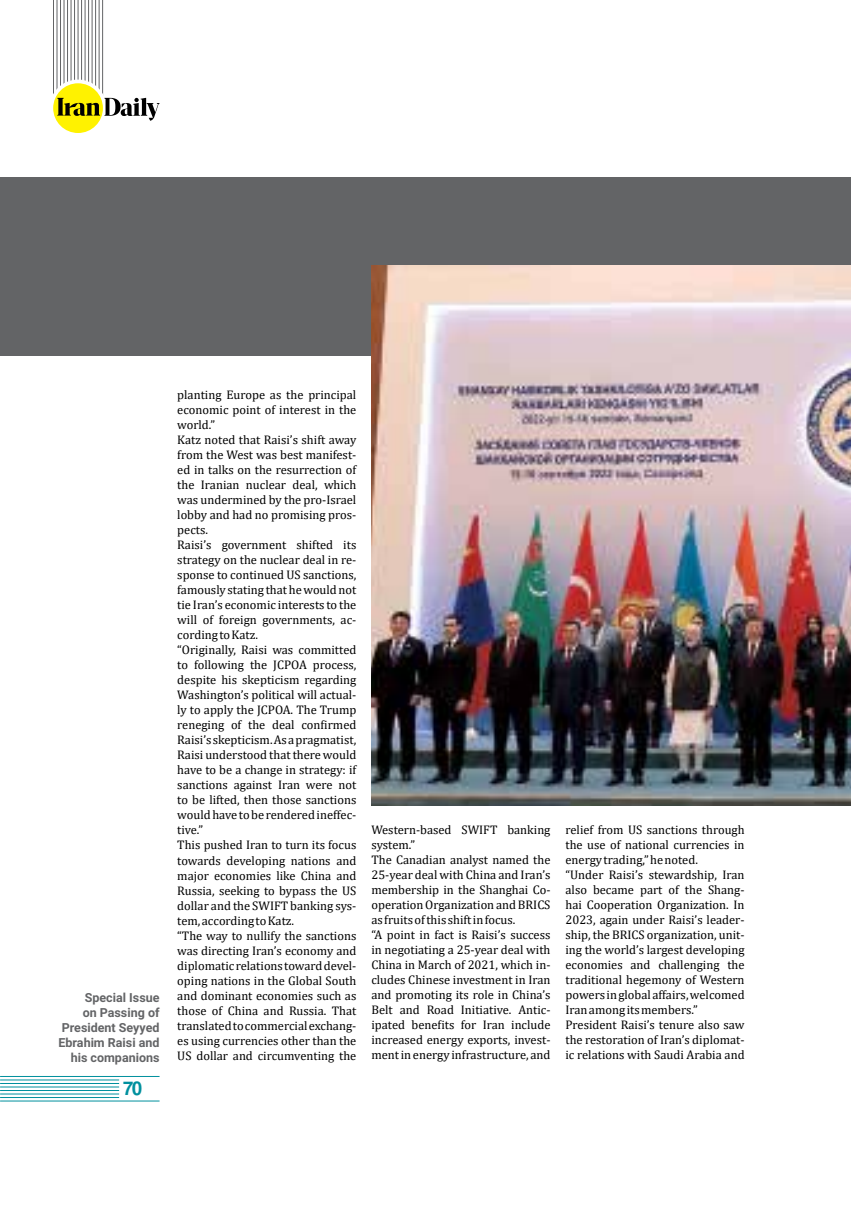
<style>
.page{position:relative;width:851px;height:1205px;background:#fff}
.page>*{position:absolute;margin:0;border:0;box-sizing:border-box;transform-origin:0 0}
.t1{font:20px "Coolvetica Rg";color:#00909e}
.t2{font:12.5px/15px "Cambria";color:#000}
.t3{font:700 12.5px/15px "Roboto";color:#636466;text-align:right}
</style>
<div class="page">
<div style="left:0;top:177px;width:850px;height:179px;background:#636466"></div>
<img style="left:371px;top:266px;width:479px;height:539px">
<hr style="left:53px;top:0;width:1px;height:99px;background:#636466">
<hr style="left:57px;top:0;width:1px;height:99px;background:#636466">
<hr style="left:60px;top:0;width:1px;height:99px;background:#636466">
<hr style="left:64px;top:0;width:1px;height:99px;background:#636466">
<hr style="left:67px;top:0;width:1px;height:99px;background:#636466">
<hr style="left:71px;top:0;width:1px;height:99px;background:#636466">
<hr style="left:74px;top:0;width:1px;height:99px;background:#636466">
<hr style="left:78px;top:0;width:1px;height:99px;background:#636466">
<hr style="left:81px;top:0;width:1px;height:99px;background:#636466">
<hr style="left:85px;top:0;width:1px;height:99px;background:#636466">
<hr style="left:88px;top:0;width:1px;height:99px;background:#636466">
<hr style="left:92px;top:0;width:1px;height:99px;background:#636466">
<hr style="left:95px;top:0;width:1px;height:99px;background:#636466">
<hr style="left:99px;top:0;width:1px;height:99px;background:#636466">
<hr style="left:102px;top:0;width:1px;height:99px;background:#636466">
<div style="left:49px;top:80px;width:58px;height:57px;background:#fff;border-radius:50%"></div>
<div style="left:53px;top:83px;width:50px;height:50px;background:#fff200;border-radius:50%"></div>
<svg style="left:57px;top:98px;width:102px;height:23px"></svg>
<hr style="left:0;top:1100px;width:159px;height:1px;background:#00909e">
<hr style="left:0;top:1097px;width:119px;height:1px;background:#00909e">
<hr style="left:0;top:1093px;width:119px;height:1px;background:#00909e">
<hr style="left:0;top:1090px;width:119px;height:1px;background:#00909e">
<hr style="left:0;top:1086px;width:119px;height:1px;background:#00909e">
<hr style="left:0;top:1083px;width:119px;height:1px;background:#00909e">
<hr style="left:0;top:1079px;width:119px;height:1px;background:#00909e">
<hr style="left:0;top:1076px;width:159px;height:1px;background:#00909e">
<p class="t3" style="left:58px;top:989px;width:102px">Special Issue<br>on Passing of<br>President Seyyed<br>Ebrahim Raisi and his companions</p>
<h1 class="t1" style="left:123px;top:1077px;width:20px">70</h1>
<p class="t2" style="left:177px;top:387px;width:180px">planting Europe as the principal economic point of interest in the world.”<br>Katz noted that Raisi’s shift away from the West was best manifest&shy;ed in talks on the resurrection of the Iranian nuclear deal, which was undermined by the pro-Israel lobby and had no promising pros&shy;pects.<br>Raisi’s government shifted its strategy on the nuclear deal in re&shy;sponse to continued US sanctions, famously stating that he would not tie Iran’s economic interests to the will of foreign governments, ac&shy;cording to Katz.<br>“Originally, Raisi was committed to following the JCPOA process, despite his skepticism regarding<br>Washington’s political will actual&shy;ly to apply the JCPOA. The Trump reneging of the deal confirmed<br>Raisi’s skepticism. As a pragmatist,<br>Raisi understood that there would have to be a change in strategy: if sanctions against Iran were not to be lifted, then those sanctions would have to be rendered ineffec&shy;tive.”<br>This pushed Iran to turn its focus towards developing nations and major economies like China and<br>Russia, seeking to bypass the US dollar and the SWIFT banking sys&shy;tem, according to Katz.<br>“The way to nullify the sanctions was directing Iran’s economy and diplomatic relations toward devel&shy;oping nations in the Global South and dominant economies such as those of China and Russia. That translated to commercial exchang&shy;es using currencies other than the<br>US dollar and circumventing the</p>
<p class="t2" style="left:371px;top:822px;width:180px">Western-based SWIFT banking system.”<br>The Canadian analyst named the<br>25-year deal with China and Iran’s membership in the Shanghai Co&shy;operation Organization and BRICS as fruits of this shift in focus.<br>“A point in fact is Raisi’s success in negotiating a 25-year deal with<br>China in March of 2021, which in&shy;cludes Chinese investment in Iran and promoting its role in China’s<br>Belt and Road Initiative. Antic&shy;ipated benefits for Iran include increased energy exports, invest&shy;ment in energy infrastructure, and</p>
<p class="t2" style="left:565px;top:822px;width:180px">relief from US sanctions through the use of national currencies in energy trading,” he noted.<br>“Under Raisi’s stewardship, Iran also became part of the Shang&shy;hai Cooperation Organization. In<br>2023, again under Raisi’s leader&shy;ship, the BRICS organization, unit&shy;ing the world’s largest developing economies and challenging the traditional hegemony of Western powers in global affairs, welcomed<br>Iran among its members.”<br>President Raisi’s tenure also saw the restoration of Iran’s diplomat&shy;ic relations with Saudi Arabia and</p>
</div>
